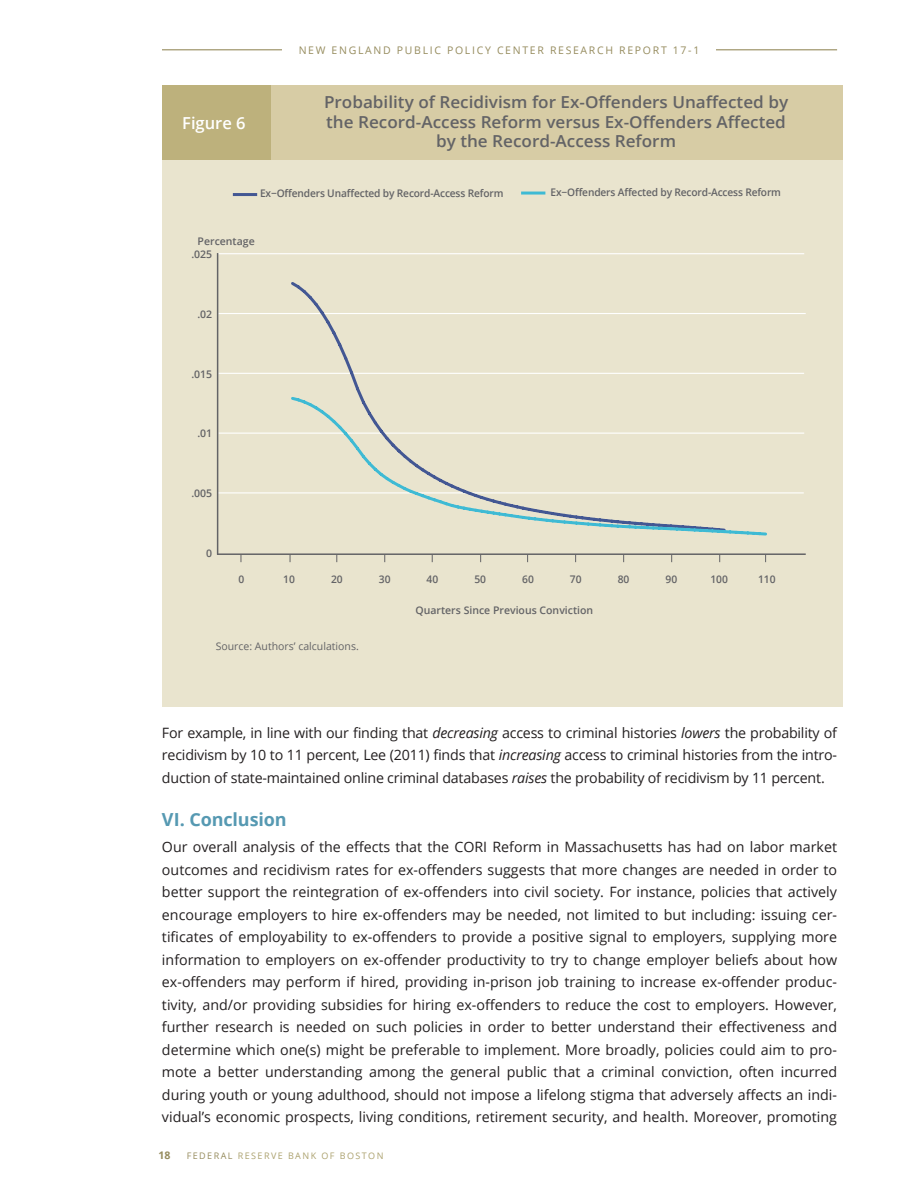
<style>
.page{position:relative;width:918px;height:1188px;background:#fff}
.page>*{position:absolute;margin:0;border:0;box-sizing:border-box;transform-origin:0 0}
.HEADER_A{font:700 18px "Open Sans";letter-spacing:-.01em;color:#5699b2}
.t1{font:600 16.5px/19.5px "Open Sans";color:#636366;text-align:center;scale:1.04 1}
.t2{font:600 16.5px "Open Sans";color:#fff}
.BODY_no_indents{font:14.25px/22.5px "Open Sans";color:#231f20;text-align:justify}
.BODY{font:14.25px/22.5px "Open Sans";letter-spacing:-.015em;color:#231f20;text-align:justify}
.t3{font:600 10.5px "Open Sans";letter-spacing:-.015em;color:#636366}
.t4{font:10.5px "Open Sans";letter-spacing:.16em;color:#968c5e}
.t5{font:700 10.5px "Open Sans";letter-spacing:.16em;color:#aca26f}
.t6{font:10.5px "Open Sans";color:#636366}
.t7{font:700 10.5px "Open Sans";color:#968c5e}
.t8{font:9px "Open Sans";letter-spacing:.16em;color:#aca26f}
.s1{font-style:italic}
.s2{color:#968c5e}
</style>
<div class="page">
<hr style="left:162px;top:49px;width:675px;height:1px;background:#968c5e">
<div style="left:282px;top:38px;width:434px;height:23px;background:#fff"></div>
<div style="left:162px;top:85px;width:681px;height:621px;background:#e9e4ce"></div>
<hr style="left:218px;top:253px;width:586px;height:1px;background:#fff">
<hr style="left:218px;top:313px;width:588px;height:1px;background:#fff">
<div style="left:162px;top:85px;width:681px;height:75px;background:#d7cca5"></div>
<div style="left:162px;top:85px;width:108px;height:75px;background:#bdb17c"></div>
<hr style="left:217px;top:553px;width:589px;height:2px;background:#636366">
<hr style="left:234px;top:193px;width:22px;height:3px;background:#435793">
<hr style="left:523px;top:192px;width:21px;height:3px;background:#3ebad4">
<hr style="left:218px;top:373px;width:586px;height:1px;background:#fff">
<hr style="left:219px;top:433px;width:585px;height:1px;background:#fff">
<hr style="left:218px;top:492px;width:586px;height:1px;background:#fff">
<hr style="left:217px;top:253px;width:1px;height:302px;background:#636366">
<svg style="left:288px;top:282px;width:439px;height:212px"></svg>
<svg style="left:289px;top:395px;width:480px;height:141px"></svg>
<p class="t4" style="left:299px;top:43px;width:402px">NEW ENGLAND PUBLIC POLICY CENTER RESEARCH REPORT 17-1</p>
<p class="t5" style="left:292px;top:43px;width:141px">NEW ENGLAND PUBLI</p>
<p class="t5" style="left:498px;top:43px;width:209px">CENTER RESEARCH REPORT 15-3</p>
<p class="t2" style="left:182px;top:111px;width:65px">Figure 6</p>
<p class="t1" style="left:324px;top:92px;width:448px">Probability of Recidivism for Ex-Offenders Unaffected by the Record-Access Reform versus Ex-Offenders Affected by the Record-Access Reform</p>
<p class="t3" style="left:260px;top:186px;width:245px">Ex−Offenders Unaffected by Record-Access Reform</p>
<p class="t3" style="left:551px;top:185px;width:232px">Ex−Offenders Affected by Record-Access Reform</p>
<p class="t3" style="left:198px;top:234px;width:59px">Percentage</p>
<p class="t3" style="left:191px;top:247px;width:22px">.025</p>
<p class="t3" style="left:197px;top:307px;width:16px">.02</p>
<p class="t3" style="left:191px;top:367px;width:22px">.015</p>
<p class="t3" style="left:197px;top:426px;width:16px">.01</p>
<p class="t3" style="left:191px;top:486px;width:22px">.005</p>
<p class="t3" style="left:206px;top:546px;width:8px">0</p>
<p class="t3" style="left:238px;top:572px;width:7px">0</p>
<p class="t3" style="left:283px;top:572px;width:13px">10</p>
<p class="t3" style="left:331px;top:572px;width:13px">20</p>
<p class="t3" style="left:379px;top:572px;width:13px">30</p>
<p class="t3" style="left:427px;top:572px;width:13px">40</p>
<p class="t3" style="left:474px;top:572px;width:13px">50</p>
<p class="t3" style="left:522px;top:572px;width:13px">60</p>
<p class="t3" style="left:570px;top:572px;width:13px">70</p>
<p class="t3" style="left:618px;top:572px;width:13px">80</p>
<p class="t3" style="left:665px;top:572px;width:13px">90</p>
<p class="t3" style="left:710px;top:572px;width:19px">100</p>
<p class="t3" style="left:758px;top:572px;width:19px">110</p>
<p class="t3" style="left:416px;top:603px;width:179px">Quarters Since Previous Conviction</p>
<p class="t6" style="left:216px;top:639px;width:145px">Source: Authorsʼ calculations.</p>
<p class="BODY" style="left:162px;top:721px;width:677px">For example, in line with our finding that <span class="s1">decreasing</span> access to criminal histories <span class="s1">lowers</span> the probability of recidivism by 10 to 11 percent, Lee (2011) finds that <span class="s1">increasing</span> access to criminal histories from the intro&shy;duction of state-maintained online criminal databases <span class="s1">raises</span> the probability of recidivism by 11 percent.</p>
<p class="HEADER_A" style="left:162px;top:807px;width:126px">VI. Conclusion</p>
<p class="BODY_no_indents" style="left:162px;top:835px;width:677px">Our overall analysis of the effects that the CORI Reform in Massachusetts has had on labor market outcomes and recidivism rates for ex-offenders suggests that more changes are needed in order to better support the reintegration of ex-offenders into civil society. For instance, policies that actively encourage employers to hire ex-offenders may be needed, not limited to but including: issuing cer&shy;tificates of employability to ex-offenders to provide a positive signal to employers, supplying more information to employers on ex-offender productivity to try to change employer beliefs about how ex-offenders may perform if hired, providing in-prison job training to increase ex-offender produc&shy;tivity, and/or providing subsidies for hiring ex-offenders to reduce the cost to employers. However, further research is needed on such policies in order to better understand their effectiveness and determine which one(s) might be preferable to implement. More broadly, policies could aim to pro&shy;mote a better understanding among the general public that a criminal conviction, often incurred during youth or young adulthood, should not impose a lifelong stigma that adversely affects an indi&shy;vidual’s economic prospects, living conditions, retirement security, and health. Moreover, promoting</p>
<p class="t7" style="left:158px;top:1147px;width:13px">18</p>
<p class="t8" style="left:187px;top:1149px;width:198px"><span class="s2">FEDERAL</span> RESERVE BANK OF BOSTON</p>
</div>
